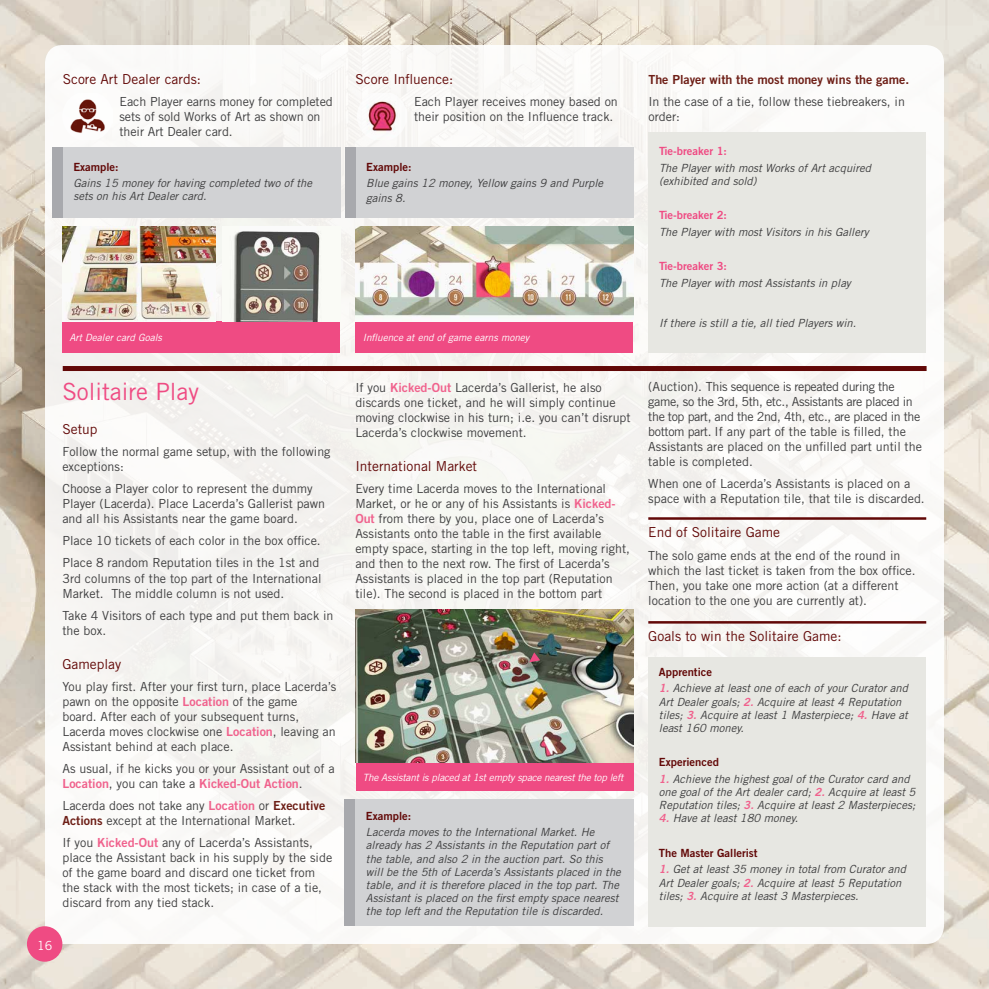
<style>
.page{position:relative;width:989px;height:989px;background:#fff}
.page>*{position:absolute;margin:0;border:0;box-sizing:border-box;transform-origin:0 0}
.t1{font:23.75px "Trade Gothic LT";color:#ef4b83}
.t2{font:13.75px "Trade Gothic LT";color:#620807}
.t3{font:12.5px/15px "Trade Gothic LT";color:#3e3e3f}
.t4{font:12.5px/15px "Trade Gothic LT";letter-spacing:-.03em;color:#3e3e3f}
.t5{font:12.5px "Trade Gothic LT Bold Two";color:#f0628d}
.t6{font:12.5px "Trade Gothic LT Bold Two";color:#6e1f17}
.t7{font:12.5px "Trade Gothic LT";color:#fff}
.t8{font:italic 11.25px/13.1px "Trade Gothic LT";color:#3e3e3f}
.t9{font:11.25px "Trade Gothic LT Bold Two";color:#620807}
.t10{font:11.25px "Trade Gothic LT Bold Two";color:#ef4b83}
.t11{font:italic 10px "Trade Gothic LT";letter-spacing:-.02em;color:#fff}
.t12{font:italic 10px "Trade Gothic LT";color:#fff}
.s1{font-family:"Trade Gothic LT Bold Two";color:#f0628d}
.s2{font-family:"Trade Gothic LT";color:#3e3e3f}
.s3{font-family:"Trade Gothic LT Bold Two";color:#6e1f17}
</style>
<div class="page">
<img style="left:0;top:0;width:989px;height:989px">
<div style="left:45px;top:45px;width:899px;height:899px;background:#f8f8f5;border-radius:18px"></div>
<div style="left:27px;top:926px;width:35px;height:35px;background:#ef4b83;border-radius:50%"></div>
<div style="left:648px;top:657px;width:278px;height:269px;background:#e7e7e2"></div>
<div style="left:648px;top:132px;width:278px;height:221px;background:#e7e7e2"></div>
<div style="left:355px;top:799px;width:278px;height:126px;background:#d1d2d4"></div>
<div style="left:344px;top:799px;width:11px;height:126px;background:#a8a9ad"></div>
<div style="left:63px;top:148px;width:277px;height:70px;background:#d1d2d4"></div>
<div style="left:52px;top:148px;width:10px;height:70px;background:#a8a9ad"></div>
<div style="left:355px;top:148px;width:278px;height:70px;background:#d1d2d4"></div>
<div style="left:345px;top:148px;width:10px;height:70px;background:#a8a9ad"></div>
<hr style="left:648px;top:517px;width:278px;height:3px;background:#620807">
<hr style="left:648px;top:621px;width:278px;height:2px;background:#620807">
<div style="left:62px;top:321px;width:278px;height:32px;background:#ef4b83"></div>
<img style="left:62px;top:226px;width:153px;height:95px">
<div style="left:355px;top:321px;width:278px;height:32px;background:#ef4b83"></div>
<img style="left:355px;top:226px;width:278px;height:90px">
<div style="left:63px;top:366px;width:863px;height:5px;background:#620807"></div>
<img style="left:70px;top:99px;width:35px;height:34px">
<img style="left:368px;top:101px;width:28px;height:30px">
<div style="left:356px;top:762px;width:277px;height:28px;background:#ef4b83"></div>
<img style="left:356px;top:609px;width:277px;height:154px">
<img style="left:234px;top:231px;width:86px;height:90px">
<svg style="left:529px;top:652px;width:11px;height:10px"></svg>
<p class="t2" style="left:63px;top:71px;width:140px">Score Art Dealer cards:</p>
<p class="t3" style="left:119px;top:94px;width:215px">Each Player earns money for completed sets of sold Works of Art as shown on their Art Dealer card.</p>
<p class="t9" style="left:73px;top:159px;width:47px">Example:</p>
<p class="t8" style="left:73px;top:176px;width:240px">Gains 15 money for having completed two of the sets on his Art Dealer card.</p>
<p class="t2" style="left:355px;top:71px;width:99px">Score Influence:</p>
<p class="t3" style="left:414px;top:94px;width:205px">Each Player receives money based on their position on the Influence track.</p>
<p class="t9" style="left:366px;top:159px;width:47px">Example:</p>
<p class="t8" style="left:366px;top:176px;width:238px;line-height:15px">Blue gains 12 money, Yellow gains 9 and Purple gains 8.</p>
<p class="t12" style="left:69px;top:331px;width:94px">Art Dealer card Goals</p>
<p class="t12" style="left:363px;top:331px;width:168px">Influence at end of game earns money</p>
<h1 class="t1" style="left:62px;top:377px;width:138px">Solitaire Play</h1>
<p class="t2" style="left:62px;top:421px;width:37px">Setup</p>
<p class="t3" style="left:62px;top:444px;width:270px">Follow the normal game setup, with the following exceptions:</p>
<p class="t3" style="left:62px;top:481px;width:264px">Choose a Player color to represent the dummy<br>Player (Lacerda). Place Lacerda’s Gallerist pawn and all his Assistants near the game board.</p>
<p class="t3" style="left:62px;top:530px;width:260px;line-height:22.1px">Place 10 tickets of each color in the box office.<br>Place 8 random Reputation tiles in the 1st and</p>
<p class="t3" style="left:62px;top:570px;width:260px">3rd columns of the top part of the International<br>Market. The middle column is not used.</p>
<p class="t3" style="left:62px;top:607px;width:273px">Take 4 Visitors of each type and put them back in the box.</p>
<p class="t2" style="left:62px;top:655px;width:60px">Gameplay</p>
<p class="t3" style="left:62px;top:679px;width:275px">You play first. After your first turn, place Lacerda’s pawn on the opposite <span class="s1">Location</span> of the game<br>board. After each of your subsequent turns, Lacerda moves clockwise one <span class="s1">Location</span>, leaving an Assistant behind at each place.</p>
<p class="t3" style="left:62px;top:761px;width:274px">As usual, if he kicks you or your Assistant out of a</p>
<p class="t5" style="left:62px;top:776px;width:242px">Location<span class="s2">, you can take a</span> Kicked-Out Action<span class="s2">.</span></p>
<p class="t3" style="left:62px;top:798px;width:264px">Lacerda does not take any <span class="s1">Location</span> or <span class="s3">Executive<br>Actions</span> except at the International Market.</p>
<p class="t3" style="left:62px;top:835px;width:271px">If you <span class="s1">Kicked-Out</span> any of Lacerda’s Assistants, place the Assistant back in his supply by the side of the game board and discard one ticket from the stack with the most tickets; in case of a tie, discard from any tied stack.</p>
<p class="t7" style="left:37px;top:937px;width:17px">16</p>
<p class="t3" style="left:355px;top:379px;width:277px">If you <span class="s1">Kicked-Out</span> Lacerda’s Gallerist, he also discards one ticket, and he will simply continue moving clockwise in his turn; i.e. you can’t disrupt Lacerda’s clockwise movement.</p>
<p class="t2" style="left:355px;top:457px;width:123px">International Market</p>
<p class="t3" style="left:355px;top:481px;width:276px">Every time Lacerda moves to the International Market, or he or any of his Assistants is <span class="s1">Kicked-Out</span> from there by you, place one of Lacerda’s Assistants onto the table in the first available empty space, starting in the top left, moving right, and then to the next row. The first of Lacerda’s Assistants is placed in the top part (Reputation tile). The second is placed in the bottom part</p>
<p class="t11" style="left:363px;top:771px;width:262px">The Assistant is placed at 1st empty space nearest the top left</p>
<p class="t9" style="left:366px;top:808px;width:47px">Example:</p>
<p class="t8" style="left:366px;top:825px;width:256px">Lacerda moves to the International Market. He already has 2 Assistants in the Reputation part of the table, and also 2 in the auction part. So this will be the 5th of Lacerda’s Assistants placed in the table, and it is therefore placed in the top part. The Assistant is placed on the first empty space nearest the top left and the Reputation tile is discarded.</p>
<p class="t6" style="left:648px;top:71px;width:262px">The Player with the most money wins the game.</p>
<p class="t3" style="left:648px;top:93px;width:258px">In the case of a tie, follow these tiebreakers, in order:</p>
<p class="t10" style="left:659px;top:144px;width:69px">Tie-breaker 1:</p>
<p class="t8" style="left:659px;top:161px;width:213px">The Player with most Works of Art acquired (exhibited and sold)</p>
<p class="t10" style="left:659px;top:208px;width:69px">Tie-breaker 2:</p>
<p class="t8" style="left:659px;top:225px;width:211px">The Player with most Visitors in his Gallery</p>
<p class="t10" style="left:659px;top:259px;width:69px">Tie-breaker 3:</p>
<p class="t8" style="left:659px;top:276px;width:193px">The Player with most Assistants in play</p>
<p class="t8" style="left:659px;top:317px;width:199px">If there is still a tie, all tied Players win.</p>
<p class="t4" style="left:648px;top:379px;width:275px">(Auction). This sequence is repeated during the game, so the 3rd, 5th, etc., Assistants are placed in the top part, and the 2nd, 4th, etc., are placed in the bottom part. If any part of the table is filled, the Assistants are placed on the unfilled part until the table is completed.</p>
<p class="t3" style="left:648px;top:476px;width:278px">When one of Lacerda’s Assistants is placed on a space with a Reputation tile, that tile is discarded.</p>
<p class="t2" style="left:648px;top:524px;width:133px">End of Solitaire Game</p>
<p class="t3" style="left:648px;top:547px;width:269px">The solo game ends at the end of the round in which the last ticket is taken from the box office.<br>Then, you take one more action (at a different location to the one you are currently at).</p>
<p class="t2" style="left:648px;top:628px;width:195px">Goals to win the Solitaire Game:</p>
<p class="t9" style="left:659px;top:664px;width:55px">Apprentice</p>
<p class="t8" style="left:659px;top:681px;width:250px"><span class="s1">1.</span> Achieve at least one of each of your Curator and Art Dealer goals; <span class="s1">2.</span> Acquire at least 4 Reputation tiles; <span class="s1">3.</span> Acquire at least 1 Masterpiece; <span class="s1">4.</span> Have at least 160 money.</p>
<p class="t9" style="left:659px;top:755px;width:62px">Experienced</p>
<p class="t8" style="left:659px;top:772px;width:258px"><span class="s1">1.</span> Achieve the highest goal of the Curator card and one goal of the Art dealer card; <span class="s1">2.</span> Acquire at least 5<br>Reputation tiles; <span class="s1">3.</span> Acquire at least 2 Masterpieces;</p>
<p class="t8" style="left:659px;top:811px;width:141px"><span class="s1">4.</span> Have at least 180 money.</p>
<p class="t9" style="left:659px;top:845px;width:100px">The Master Gallerist</p>
<p class="t8" style="left:659px;top:862px;width:249px"><span class="s1">1.</span> Get at least 35 money in total from Curator and<br>Art Dealer goals; <span class="s1">2.</span> Acquire at least 5 Reputation tiles; <span class="s1">3.</span> Acquire at least 3 Masterpieces.</p>
</div>
